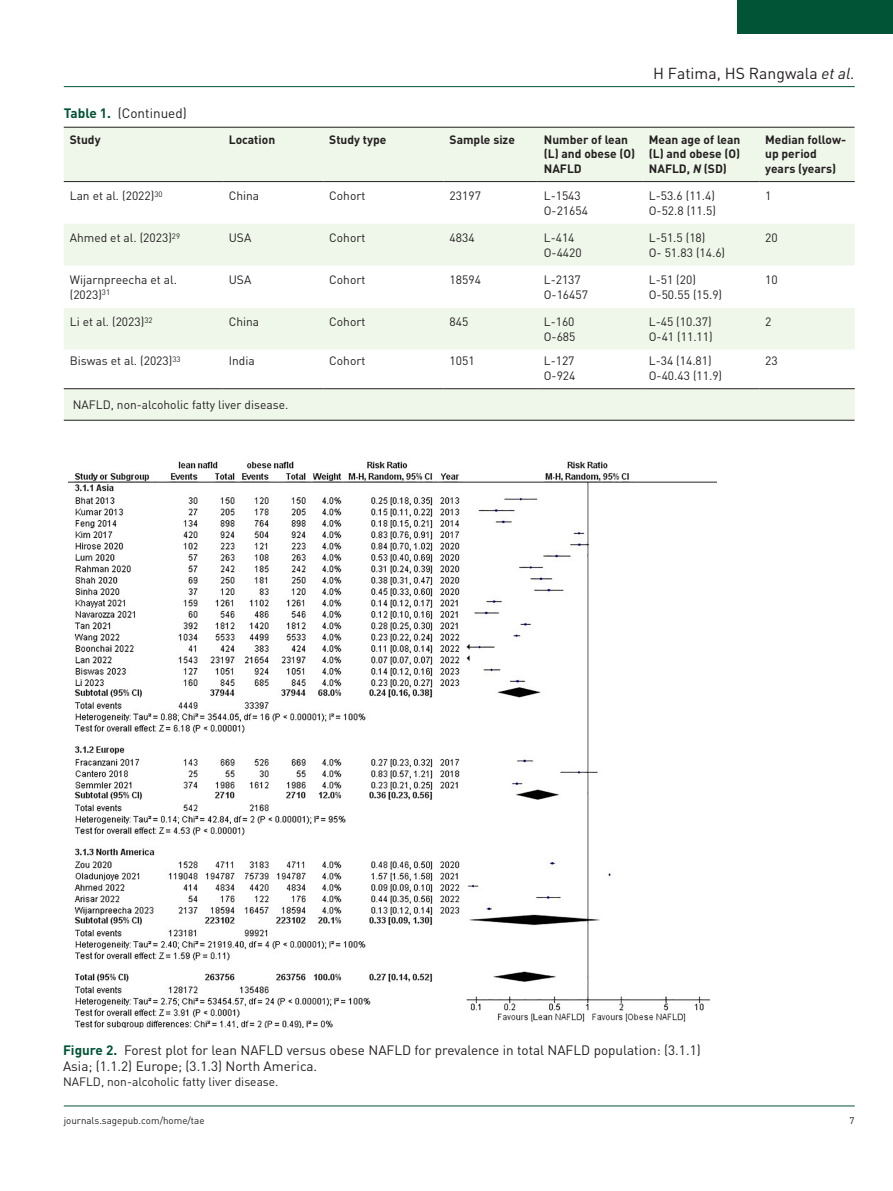
<style>
.page{position:relative;width:893px;height:1191px;background:#fff}
.page>*{position:absolute;margin:0;border:0;box-sizing:border-box;transform-origin:0 0}
.t1{font:15.75px "DIN";color:#231f20}
.t2{font:13.5px/15.8px "DIN";color:#231f20}
.t3{font:12px/14.2px "DIN";color:#231f20}
.t4{font:700 12px/14.2px "DIN";color:#231f20}
.t5{font:9.75px "DIN";color:#231f20}
.s1{font-weight:700;color:#015436}
.s2{font-style:italic}
</style>
<div class="page">
<hr style="left:64px;top:86px;width:791px;height:1px;background:#015436">
<hr style="left:64px;top:1105px;width:791px;height:1px;background:#015436">
<div style="left:738px;top:0;width:155px;height:34px;background:#015436"></div>
<div style="left:64px;top:389px;width:791px;height:31px;background:#eff7ea"></div>
<img style="left:69px;top:461px;width:648px;height:566px">
<hr style="left:64px;top:420px;width:791px;height:1px;background:#231f20">
<div style="left:64px;top:128px;width:791px;height:53px;background:#eff7ea"></div>
<svg style="left:64px;top:182px;width:791px;height:168px"></svg>
<hr style="left:64px;top:181px;width:159px;height:1px;background:#231f20">
<hr style="left:223px;top:181px;width:100px;height:1px;background:#231f20">
<hr style="left:323px;top:181px;width:121px;height:1px;background:#231f20">
<hr style="left:444px;top:181px;width:94px;height:1px;background:#231f20">
<hr style="left:538px;top:181px;width:105px;height:1px;background:#231f20">
<hr style="left:643px;top:181px;width:116px;height:1px;background:#231f20">
<hr style="left:759px;top:181px;width:96px;height:1px;background:#231f20">
<hr style="left:64px;top:388px;width:159px;height:1px;background:#231f20">
<hr style="left:223px;top:388px;width:100px;height:1px;background:#231f20">
<hr style="left:323px;top:388px;width:121px;height:1px;background:#231f20">
<hr style="left:444px;top:388px;width:94px;height:1px;background:#231f20">
<hr style="left:538px;top:388px;width:105px;height:1px;background:#231f20">
<hr style="left:643px;top:388px;width:116px;height:1px;background:#231f20">
<hr style="left:759px;top:388px;width:96px;height:1px;background:#231f20">
<hr style="left:64px;top:127px;width:791px;height:1px;background:#231f20">
<p class="t2" style="left:64px;top:105px;width:125px"><span class="s1">Table 1.</span> (Continued)</p>
<h1 class="t1" style="left:653px;top:63px;width:203px">H Fatima, HS Rangwala <span class="s2">et al.</span></h1>
<p class="t4" style="left:70px;top:132px;width:32px">Study</p>
<p class="t4" style="left:229px;top:132px;width:48px">Location</p>
<p class="t4" style="left:329px;top:132px;width:59px">Study type</p>
<p class="t4" style="left:450px;top:132px;width:67px">Sample size</p>
<p class="t4" style="left:544px;top:132px;width:93px">Number of lean (L) and obese (O)<br>NAFLD</p>
<p class="t4" style="left:649px;top:132px;width:93px;text-align:justify">Mean age of lean (L) and obese (O)<br>NAFLD, <span class="s2">N</span> (SD)</p>
<p class="t4" style="left:765px;top:132px;width:83px">Median follow&shy;up period years (years)</p>
<p class="t3" style="left:70px;top:189px;width:94px">Lan et al. (2022)<sup>30</sup></p>
<p class="t3" style="left:229px;top:189px;width:32px">China</p>
<p class="t3" style="left:329px;top:189px;width:38px">Cohort</p>
<p class="t3" style="left:450px;top:189px;width:33px">23197</p>
<p class="t3" style="left:544px;top:189px;width:46px">L-1543<br>O-21654</p>
<p class="t3" style="left:649px;top:189px;width:69px">L-53.6 (11.4)<br>O-52.8 (11.5)</p>
<p class="t3" style="left:765px;top:189px;width:8px">1</p>
<p class="t3" style="left:70px;top:231px;width:112px">Ahmed et al. (2023)<sup>29</sup></p>
<p class="t3" style="left:229px;top:231px;width:24px">USA</p>
<p class="t3" style="left:329px;top:231px;width:38px">Cohort</p>
<p class="t3" style="left:450px;top:231px;width:27px">4834</p>
<p class="t3" style="left:544px;top:231px;width:39px">L-414<br>O-4420</p>
<p class="t3" style="left:649px;top:231px;width:78px">L-51.5 (18)<br>O- 51.83 (14.6)</p>
<p class="t3" style="left:765px;top:231px;width:14px">20</p>
<p class="t3" style="left:70px;top:273px;width:109px">Wijarnpreecha et al. (2023)<sup>31</sup></p>
<p class="t3" style="left:229px;top:273px;width:24px">USA</p>
<p class="t3" style="left:329px;top:273px;width:38px">Cohort</p>
<p class="t3" style="left:450px;top:273px;width:33px">18594</p>
<p class="t3" style="left:544px;top:273px;width:46px">L-2137<br>O-16457</p>
<p class="t3" style="left:649px;top:273px;width:75px">L-51 (20)<br>O-50.55 (15.9)</p>
<p class="t3" style="left:765px;top:273px;width:14px">10</p>
<p class="t3" style="left:70px;top:315px;width:84px">Li et al. (2023)<sup>32</sup></p>
<p class="t3" style="left:229px;top:315px;width:32px">China</p>
<p class="t3" style="left:329px;top:315px;width:38px">Cohort</p>
<p class="t3" style="left:450px;top:315px;width:20px">845</p>
<p class="t3" style="left:544px;top:315px;width:33px">L-160<br>O-685</p>
<p class="t3" style="left:649px;top:315px;width:65px">L-45 (10.37)<br>O-41 (11.11)</p>
<p class="t3" style="left:765px;top:315px;width:8px">2</p>
<p class="t3" style="left:70px;top:354px;width:112px">Biswas et al. (2023)<sup>33</sup></p>
<p class="t3" style="left:229px;top:354px;width:28px">India</p>
<p class="t3" style="left:329px;top:354px;width:38px">Cohort</p>
<p class="t3" style="left:450px;top:354px;width:27px">1051</p>
<p class="t3" style="left:544px;top:354px;width:33px">L-127<br>O-924</p>
<p class="t3" style="left:649px;top:354px;width:75px">L-34 (14.81)<br>O-40.43 (11.9)</p>
<p class="t3" style="left:765px;top:354px;width:14px">23</p>
<p class="t3" style="left:73px;top:398px;width:217px">NAFLD, non-alcoholic fatty liver disease.</p>
<p class="t2" style="left:63px;top:1042px;width:639px"><span class="s1">Figure 2.</span> Forest plot for lean NAFLD versus obese NAFLD for prevalence in total NAFLD population: (3.1.1)<br>Asia; (1.1.2) Europe; (3.1.3) North America.</p>
<p class="t3" style="left:63px;top:1073px;width:217px">NAFLD, non-alcoholic fatty liver disease.</p>
<p class="t5" style="left:64px;top:1114px;width:142px">journals.sagepub.com/home/tae</p>
<p class="t5" style="left:850px;top:1114px;width:7px">7</p>
</div>
